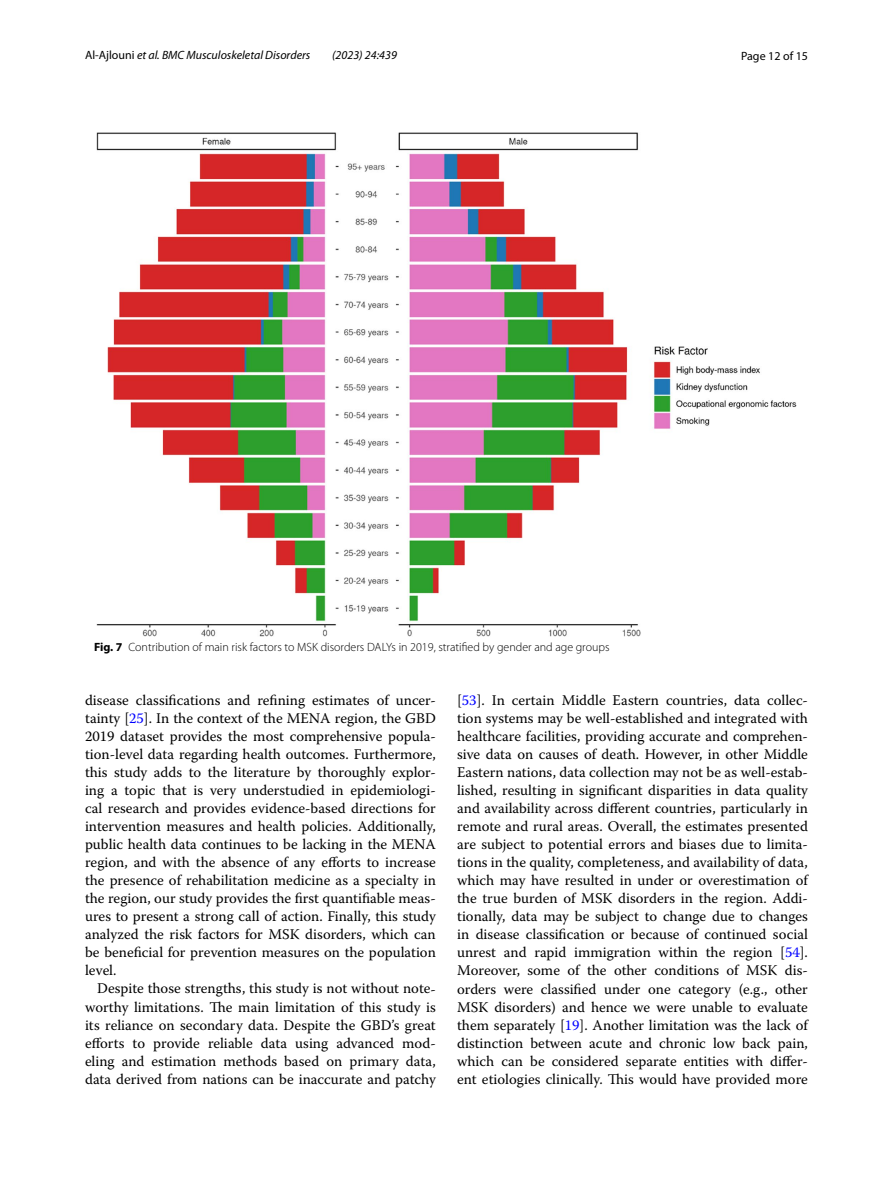
<style>
.page{position:relative;width:893px;height:1187px;background:#fff}
.page>*{position:absolute;margin:0;border:0;box-sizing:border-box;transform-origin:0 0}
.t1{font:14.7px/18px "Warnock Pro";color:#000;text-align:justify}
.t2{font:300 12px "Myriad Pro";color:#000}
.t3{font:italic 12px "Myriad Pro";color:#000}
.t4{font:12px "Myriad Pro";color:#000}
.s1{font-style:normal}
.s2{font-weight:700}
.s3{color:#00f}
</style>
<div class="page">
<img style="left:96px;top:133px;width:701px;height:503px">
<p class="t3" style="left:85px;top:48px;width:227px"><span class="s1">Al‑Ajlouni</span> et al. BMC Musculoskeletal Disorders</p>
<p class="t3" style="left:332px;top:48px;width:66px">(2023) 24:439</p>
<p class="t4" style="left:741px;top:48px;width:68px">Page 12 of 15</p>
<p class="t2" style="left:94px;top:640px;width:517px"><span class="s2">Fig. 7</span> Contribution of main risk factors to MSK disorders DALYs in 2019, stratified by gender and age groups</p>
<p class="t1" style="left:85px;top:691px;width:352px">disease classifications and refining estimates of uncer&shy;tainty [<span class="s3">25</span>]. In the context of the MENA region, the GBD 2019 dataset provides the most comprehensive popula&shy;tion-level data regarding health outcomes. Furthermore, this study adds to the literature by thoroughly explor&shy;ing a topic that is very understudied in epidemiologi&shy;cal research and provides evidence-based directions for intervention measures and health policies. Additionally, public health data continues to be lacking in the MENA region, and with the absence of any efforts to increase the presence of rehabilitation medicine as a specialty in the region, our study provides the first quantifiable meas&shy;ures to present a strong call of action. Finally, this study analyzed the risk factors for MSK disorders, which can be beneficial for prevention measures on the population level.</p>
<p class="t1" style="left:85px;top:979px;width:352px;text-indent:12px">Despite those strengths, this study is not without note&shy;worthy limitations. The main limitation of this study is its reliance on secondary data. Despite the GBD’s great efforts to provide reliable data using advanced mod&shy;eling and estimation methods based on primary data, data derived from nations can be inaccurate and patchy</p>
<p class="t1" style="left:457px;top:691px;width:352px">[<span class="s3">53</span>]. In certain Middle Eastern countries, data collec&shy;tion systems may be well-established and integrated with healthcare facilities, providing accurate and comprehen&shy;sive data on causes of death. However, in other Middle Eastern nations, data collection may not be as well-estab&shy;lished, resulting in significant disparities in data quality and availability across different countries, particularly in remote and rural areas. Overall, the estimates presented are subject to potential errors and biases due to limita&shy;tions in the quality, completeness, and availability of data, which may have resulted in under or overestimation of the true burden of MSK disorders in the region. Addi&shy;tionally, data may be subject to change due to changes in disease classification or because of continued social unrest and rapid immigration within the region [<span class="s3">54</span>].<br>Moreover, some of the other conditions of MSK dis&shy;orders were classified under one category (e.g., other MSK disorders) and hence we were unable to evaluate them separately [<span class="s3">19</span>]. Another limitation was the lack of distinction between acute and chronic low back pain, which can be considered separate entities with differ&shy;ent etiologies clinically. This would have provided more</p>
</div>
